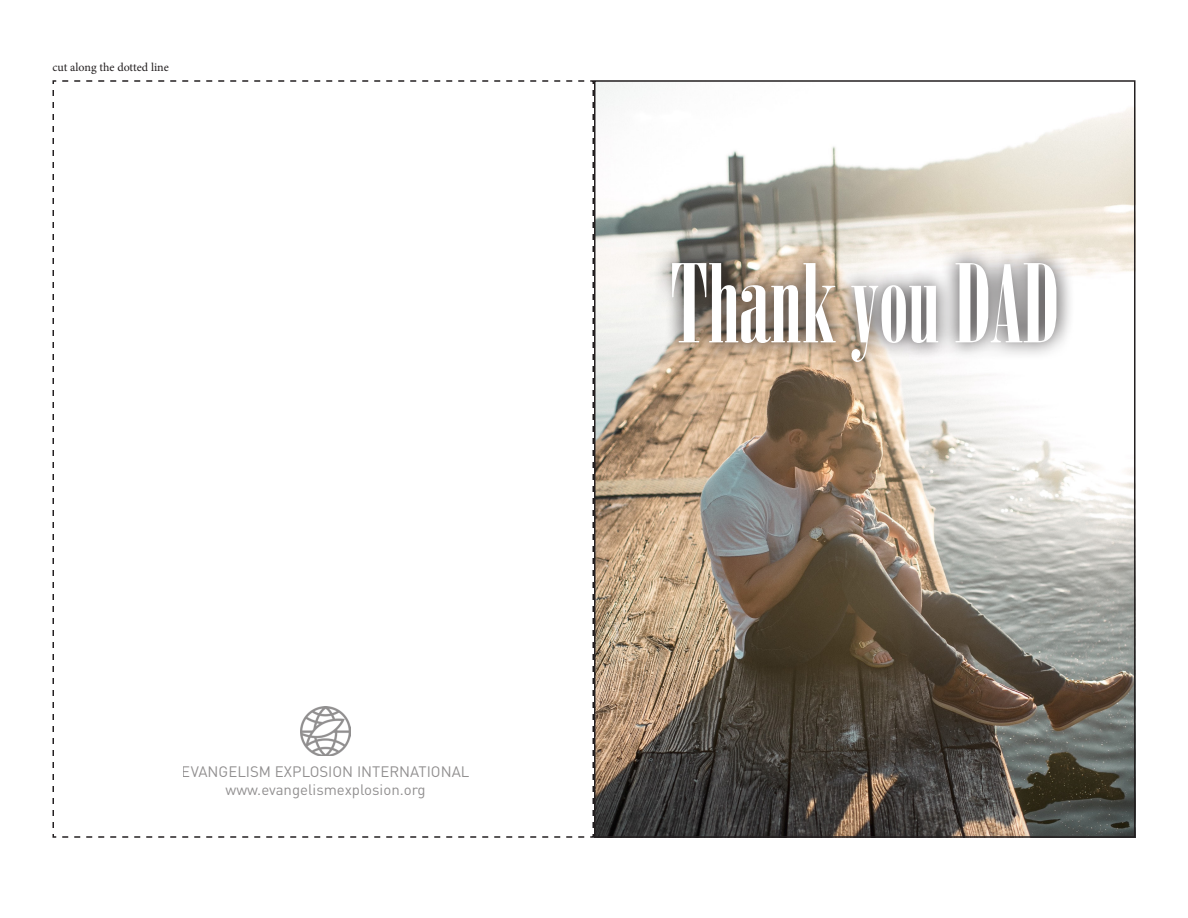
<style>
.page{position:relative;width:1188px;height:918px;background:#fff}
.page>*{position:absolute;margin:0;border:0;box-sizing:border-box;transform-origin:0 0}
.t1{font:108px "Onyx";color:#fff}
.t2{font:15px/18px "DIN";color:#231f20;text-align:center}
.t3{font:12px "Minion Pro";color:#231f20}
</style>
<div class="page">
<img style="left:597px;top:83px;width:536px;height:752px">
<svg style="left:52px;top:80px;width:542px;height:758px"></svg>
<svg style="left:654px;top:245px;width:421px;height:134px"></svg>
<img style="left:301px;top:706px;width:50px;height:50px">
<p class="t3" style="left:52px;top:59px;width:118px">cut along the dotted line</p>
<p class="t2" style="left:182px;top:762px;width:289px">EVANGELISM EXPLOSION INTERNATIONAL www.evangelismexplosion.org</p>
<p class="t1" style="left:671px;top:242px;width:389px">Thank you DAD</p>
</div>
